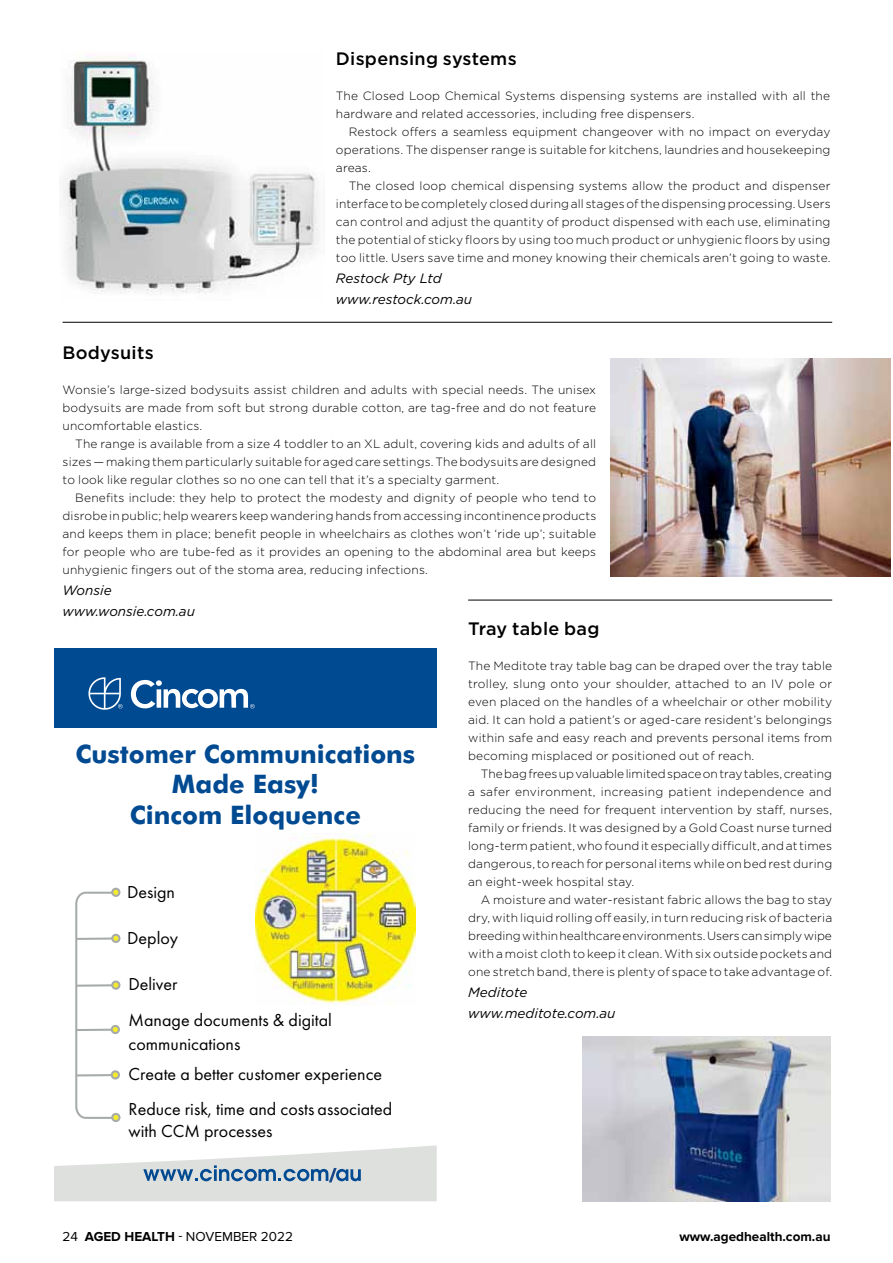
<style>
.page{position:relative;width:893px;height:1263px;background:#fff}
.page>*{position:absolute;margin:0;border:0;box-sizing:border-box;transform-origin:0 0}
.t1{font:700 25.5px/30.6px "Futura BT";color:#004a92;text-align:center}
.t2{font:18px/35.5px "Futura PT";color:#000}
.t3{font:500 18px "Gotham";letter-spacing:.015em;color:#000}
.t4{font:italic 13.5px/21px "Gotham";color:#000}
.t5{font:13.5px "Proxima Nova";color:#000}
.t6{font:700 13.5px "Proxima Nova";color:#000}
.t7{font:300 12px/18px "Gotham";letter-spacing:.015em;color:#000;text-align:justify}
.s1{font-family:"Proxima Nova A"}
.s2{font-weight:700}
</style>
<div class="page">
<div style="left:54px;top:648px;width:383px;height:80px;background:#004a92"></div>
<svg style="left:88px;top:677px;width:35px;height:33px"></svg>
<svg style="left:131px;top:680px;width:124px;height:28px"></svg>
<svg style="left:75px;top:891px;width:43px;height:228px"></svg>
<div style="left:112px;top:889px;width:7px;height:7px;background:#f5eb2d;border-radius:50%"></div>
<div style="left:111px;top:888px;width:9px;height:9px;border:2px solid #a6aaaa;border-radius:50%"></div>
<div style="left:112px;top:1114px;width:7px;height:7px;background:#f5eb2d;border-radius:50%"></div>
<div style="left:111px;top:1113px;width:9px;height:9px;border:2px solid #a6aaaa;border-radius:50%"></div>
<hr style="left:76px;top:937px;width:40px;height:3px;background:#a6aaaa">
<div style="left:112px;top:935px;width:7px;height:7px;background:#f5eb2d;border-radius:50%"></div>
<div style="left:111px;top:934px;width:9px;height:9px;border:2px solid #a6aaaa;border-radius:50%"></div>
<hr style="left:76px;top:1074px;width:39px;height:2px;background:#a6aaaa">
<div style="left:112px;top:1071px;width:7px;height:7px;background:#f5eb2d;border-radius:50%"></div>
<div style="left:111px;top:1070px;width:9px;height:9px;border:2px solid #a6aaaa;border-radius:50%"></div>
<hr style="left:76px;top:984px;width:40px;height:3px;background:#a6aaaa">
<div style="left:112px;top:981px;width:7px;height:8px;background:#f5eb2d;border-radius:50%"></div>
<div style="left:111px;top:980px;width:9px;height:10px;border:2px solid #a6aaaa;border-radius:50%"></div>
<hr style="left:76px;top:1029px;width:39px;height:2px;background:#a6aaaa">
<div style="left:112px;top:1026px;width:7px;height:7px;background:#f5eb2d;border-radius:50%"></div>
<div style="left:111px;top:1025px;width:9px;height:9px;border:2px solid #a6aaaa;border-radius:50%"></div>
<img style="left:255px;top:833px;width:160px;height:172px">
<svg style="left:54px;top:1145px;width:383px;height:56px"></svg>
<img style="left:611px;top:358px;width:279px;height:218px">
<img style="left:583px;top:1036px;width:247px;height:165px">
<img style="left:63px;top:56px;width:256px;height:238px">
<hr style="left:63px;top:322px;width:769px;height:1px;background:#000">
<hr style="left:468px;top:600px;width:364px;height:1px;background:#000">
<h2 class="t3" style="left:336px;top:47px;width:182px">Dispensing systems</h2>
<p class="t7" style="left:336px;top:87px;width:496px">The Closed Loop Chemical Systems dispensing systems are installed with all the hardware and related accessories, including free dispensers.</p>
<p class="t7" style="left:336px;top:123px;width:496px;text-indent:13px">Restock offers a seamless equipment changeover with no impact on everyday operations. The dispenser range is suitable for kitchens, laundries and housekeeping areas.</p>
<p class="t7" style="left:336px;top:177px;width:496px;text-indent:13px">The closed loop chemical dispensing systems allow the product and dispenser interface to be completely closed during all stages of the dispensing processing. Users can control and adjust the quantity of product dispensed with each use, eliminating the potential of sticky floors by using too much product or unhygienic floors by using too little. Users save time and money knowing their chemicals aren’t going to waste.</p>
<p class="t4" style="left:336px;top:268px;width:138px">Restock Pty Ltd www.restock.com.au</p>
<h2 class="t3" style="left:63px;top:341px;width:93px">Bodysuits</h2>
<p class="t7" style="left:63px;top:381px;width:535px">Wonsie’s large-sized bodysuits assist children and adults with special needs. The unisex bodysuits are made from soft but strong durable cotton, are tag-free and do not feature uncomfortable elastics.</p>
<p class="t7" style="left:63px;top:435px;width:535px;text-indent:13px">The range is available from a size 4 toddler to an XL adult, covering kids and adults of all sizes — making them particularly suitable for aged care settings. The bodysuits are designed to look like regular clothes so no one can tell that it’s a specialty garment.</p>
<p class="t7" style="left:63px;top:489px;width:535px;text-indent:13px">Benefits include: they help to protect the modesty and dignity of people who tend to disrobe in public; help wearers keep wandering hands from accessing incontinence products and keeps them in place; benefit people in wheelchairs as clothes won’t ‘ride up’; suitable for people who are tube-fed as it provides an opening to the abdominal area but keeps unhygienic fingers out of the stoma area, reducing infections.</p>
<p class="t4" style="left:63px;top:580px;width:134px">Wonsie www.wonsie.com.au</p>
<h2 class="t3" style="left:468px;top:617px;width:133px">Tray table bag</h2>
<p class="t7" style="left:468px;top:657px;width:366px">The Meditote tray table bag can be draped over the tray table trolley, slung onto your shoulder, attached to an IV pole or even placed on the handles of a wheelchair or other mobility aid. It can hold a patient’s or aged-care resident’s belongings within safe and easy reach and prevents personal items from becoming misplaced or positioned out of reach.</p>
<p class="t7" style="left:468px;top:765px;width:366px;text-indent:13px">The bag frees up valuable limited space on tray tables, creating a safer environment, increasing patient independence and reducing the need for frequent intervention by staff, nurses, family or friends. It was designed by a Gold Coast nurse turned long-term patient, who found it especially difficult, and at times dangerous, to reach for personal items while on bed rest during an eight-week hospital stay.</p>
<p class="t7" style="left:468px;top:891px;width:366px;text-indent:13px">A moisture and water-resistant fabric allows the bag to stay dry, with liquid rolling off easily, in turn reducing risk of bacteria breeding within healthcare environments. Users can simply wipe with a moist cloth to keep it clean. With six outside pockets and one stretch band, there is plenty of space to take advantage of.</p>
<p class="t4" style="left:468px;top:982px;width:149px">Meditote www.meditote.com.au</p>
<h1 class="t1" style="left:75px;top:738px;width:341px">Customer Communications<br>Made Easy!<br>Cincom Eloquence</h1>
<h2 class="t2" style="left:127px;top:874px;width:50px">Design</h2>
<h2 class="t2" style="left:127px;top:920px;width:52px">Deploy</h2>
<h2 class="t2" style="left:128px;top:966px;width:205px">Deliver<br>Manage documents &amp; digital</h2>
<h2 class="t2" style="left:129px;top:1029px;width:255px;line-height:30.3px">communications<br>Create a better customer experience</h2>
<h2 class="t2" style="left:129px;top:1098px;width:265px;line-height:21.6px">Reduce risk, time and costs associated with CCM processes</h2>
<p class="t5" style="left:62px;top:1229px;width:232px"><span class="s1">24</span> <span class="s2">aged health</span> - NOVEMBER 2022</p>
<p class="t6" style="left:679px;top:1229px;width:153px">www.agedhealth.com.au</p>
</div>
